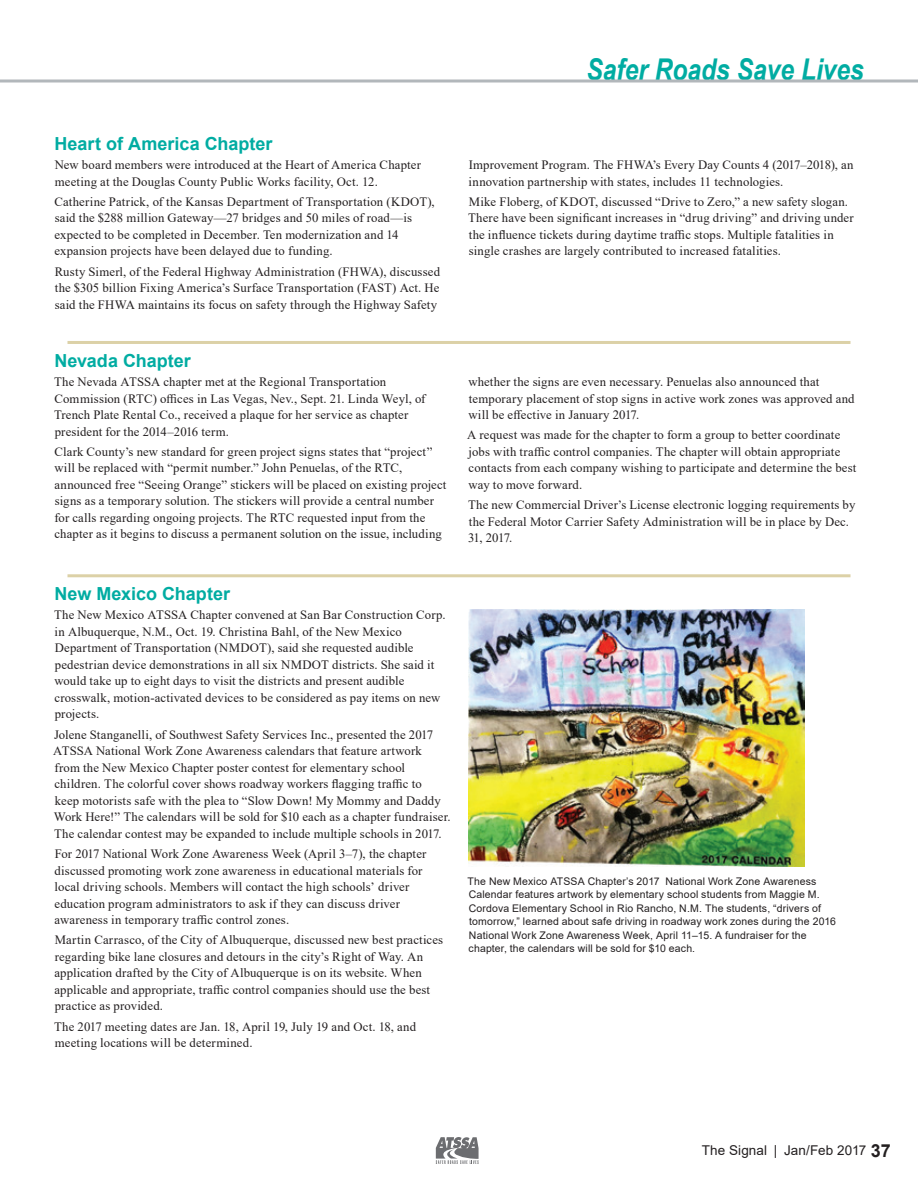
<style>
.page{position:relative;width:918px;height:1188px;background:#fff}
.page>*{position:absolute;margin:0;border:0;box-sizing:border-box;transform-origin:0 0}
.t1{font:italic 700 30px "Arial Narrow";color:#00aca2}
.Chapter_Subhead{font:700 18px "Arial";color:#00aca2}
.t2{font:13.5px "Arial";letter-spacing:.005em;color:#231f20}
.Chapter_BodyText{font:12.75px/16.5px "Times New Roman";letter-spacing:.01em;color:#231f20}
.PhotoCaption-Black{font:10.5px/13.5px "Arial";letter-spacing:.015em;color:#231f20}
.s1{font-weight:700;font-size:18px}
</style>
<div class="page">
<svg style="left:436px;top:1137px;width:43px;height:27px"></svg>
<hr style="left:0;top:80px;width:918px;height:3px;background:#b2b7bb">
<hr style="left:68px;top:341px;width:782px;height:3px;background:#dcd1a7">
<hr style="left:68px;top:574px;width:782px;height:3px;background:#dcd1a7">
<img style="left:468px;top:609px;width:337px;height:257px">
<h1 class="t1" style="left:586px;top:46px;width:279px">Safer Roads Save Lives</h1>
<p class="Chapter_Subhead" style="left:54px;top:131px;width:220px">Heart of America Chapter</p>
<p class="Chapter_BodyText" style="left:55px;top:156px;width:368px">New board members were introduced at the Heart of America Chapter meeting at the Douglas County Public Works facility, Oct. 12.</p>
<p class="Chapter_BodyText" style="left:55px;top:193px;width:382px">Catherine Patrick, of the Kansas Department of Transportation (KDOT), said the $288 million Gateway—27 bridges and 50 miles of road—is expected to be completed in December. Ten modernization and 14 expansion projects have been delayed due to funding.</p>
<p class="Chapter_BodyText" style="left:55px;top:263px;width:387px;text-align:justify">Rusty Simerl, of the Federal Highway Administration (FHWA), discussed the $305 billion Fixing America’s Surface Transportation (FAST) Act. He said the FHWA maintains its focus on safety through the Highway Safety</p>
<p class="Chapter_Subhead" style="left:54px;top:348px;width:138px">Nevada Chapter</p>
<p class="Chapter_BodyText" style="left:54px;top:373px;width:373px">The Nevada ATSSA chapter met at the Regional Transportation Commission (RTC) offices in Las Vegas, Nev., Sept. 21. Linda Weyl, of Trench Plate Rental Co., received a plaque for her service as chapter president for the 2014–2016 term.</p>
<p class="Chapter_BodyText" style="left:54px;top:443px;width:394px">Clark County’s new standard for green project signs states that “project” will be replaced with “permit number.” John Penuelas, of the RTC, announced free “Seeing Orange” stickers will be placed on existing project signs as a temporary solution. The stickers will provide a central number for calls regarding ongoing projects. The RTC requested input from the chapter as it begins to discuss a permanent solution on the issue, including</p>
<p class="Chapter_Subhead" style="left:54px;top:581px;width:177px">New Mexico Chapter</p>
<p class="Chapter_BodyText" style="left:54px;top:607px;width:393px">The New Mexico ATSSA Chapter convened at San Bar Construction Corp. in Albuquerque, N.M., Oct. 19. Christina Bahl, of the New Mexico Department of Transportation (NMDOT), said she requested audible pedestrian device demonstrations in all six NMDOT districts. She said it would take up to eight days to visit the districts and present audible crosswalk, motion-activated devices to be considered as pay items on new projects.</p>
<p class="Chapter_BodyText" style="left:53px;top:726px;width:399px">Jolene Stanganelli, of Southwest Safety Services Inc., presented the 2017<br>ATSSA National Work Zone Awareness calendars that feature artwork<br>from the New Mexico Chapter poster contest for elementary school children. The colorful cover shows roadway workers flagging traffic to<br>keep motorists safe with the plea to “Slow Down! My Mommy and Daddy Work Here!” The calendars will be sold for $10 each as a chapter fundraiser.<br>The calendar contest may be expanded to include multiple schools in 2017.</p>
<p class="Chapter_BodyText" style="left:55px;top:845px;width:374px">For 2017 National Work Zone Awareness Week (April 3–7), the chapter discussed promoting work zone awareness in educational materials for local driving schools. Members will contact the high schools’ driver education program administrators to ask if they can discuss driver awareness in temporary traffic control zones.</p>
<p class="Chapter_BodyText" style="left:55px;top:931px;width:390px">Martin Carrasco, of the City of Albuquerque, discussed new best practices regarding bike lane closures and detours in the city’s Right of Way. An application drafted by the City of Albuquerque is on its website. When applicable and appropriate, traffic control companies should use the best practice as provided.</p>
<p class="Chapter_BodyText" style="left:54px;top:1018px;width:363px">The 2017 meeting dates are Jan. 18, April 19, July 19 and Oct. 18, and meeting locations will be determined.</p>
<p class="Chapter_BodyText" style="left:469px;top:156px;width:386px">Improvement Program. The FHWA’s Every Day Counts 4 (2017–2018), an innovation partnership with states, includes 11 technologies.</p>
<p class="Chapter_BodyText" style="left:468px;top:193px;width:387px">Mike Floberg, of KDOT, discussed “Drive to Zero,” a new safety slogan.<br>There have been significant increases in “drug driving” and driving under the influence tickets during daytime traffic stops. Multiple fatalities in single crashes are largely contributed to increased fatalities.</p>
<p class="Chapter_BodyText" style="left:468px;top:373px;width:388px">whether the signs are even necessary. Penuelas also announced that temporary placement of stop signs in active work zones was approved and will be effective in January 2017.</p>
<p class="Chapter_BodyText" style="left:467px;top:426px;width:391px">A request was made for the chapter to form a group to better coordinate jobs with traffic control companies. The chapter will obtain appropriate contacts from each company wishing to participate and determine the best way to move forward.</p>
<p class="Chapter_BodyText" style="left:468px;top:496px;width:389px">The new Commercial Driver’s License electronic logging requirements by the Federal Motor Carrier Safety Administration will be in place by Dec.<br>31, 2017.</p>
<p class="PhotoCaption-Black" style="left:468px;top:874px;width:370px">The New Mexico ATSSA Chapter’s 2017 National Work Zone Awareness Calendar features artwork by elementary school students from Maggie M.<br>Cordova Elementary School in Rio Rancho, N.M. The students, “drivers of tomorrow,” learned about safe driving in roadway work zones during the 2016<br>National Work Zone Awareness Week, April 11–15. A fundraiser for the chapter, the calendars will be sold for $10 each.</p>
<p class="t2" style="left:702px;top:1141px;width:191px">The Signal | Jan/Feb 2017 <span class="s1">37</span></p>
</div>
